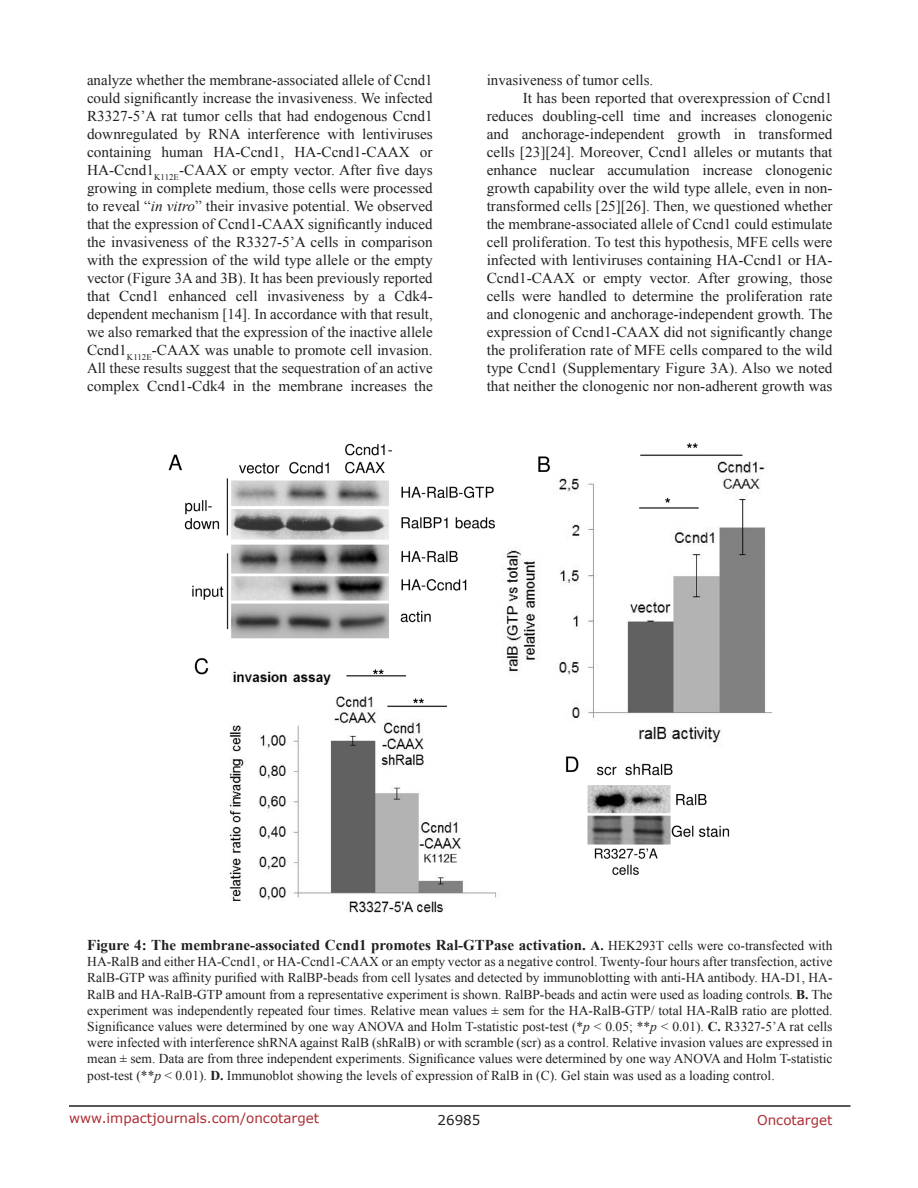
<style>
.page{position:relative;width:918px;height:1188px;background:#fff}
.page>*{position:absolute;margin:0;border:0;box-sizing:border-box;transform-origin:0 0}
.BodyText{font:15px/18px "Times New Roman";color:#221f22;text-align:justify}
.FigureText{font:700 15px "Times New Roman";color:#221f22}
.FigureText-2{font:13.5px/16.2px "Times New Roman";color:#221f22;text-align:justify}
.t1{font:13.5px "Verdana";color:#ac2b31}
.t2{font:13.5px "Verdana";color:#221f22}
.s1{font-style:italic}
.s2{font-size:13.5px}
.s3{font-weight:400;font-size:13.5px}
.s4{font-weight:700}
</style>
<div class="page">
<hr style="left:69px;top:1105px;width:781px;height:2px;background:#231f20">
<img style="left:168px;top:443px;width:604px;height:470px">
<p class="BodyText" style="left:87px;top:71px;width:347px">analyze whether the membrane-associated allele of Ccnd1 could significantly increase the invasiveness. We infected R3327-5’A rat tumor cells that had endogenous Ccnd1 downregulated by RNA interference with lentiviruses containing human HA-Ccnd1, HA-Ccnd1-CAAX or HA-Ccnd1<sub>K112E</sub>-CAAX or empty vector. After five days growing in complete medium, those cells were processed to reveal “<span class="s1">in vitro</span>” their invasive potential. We observed that the expression of Ccnd1-CAAX significantly induced the invasiveness of the R3327-5’A cells in comparison with the expression of the wild type allele or the empty vector (Figure 3A and 3B). It has been previously reported that Ccnd1 enhanced cell invasiveness by a Cdk4- dependent mechanism [14]. In accordance with that result, we also remarked that the expression of the inactive allele Ccnd1<sub>K112E</sub>-CAAX was unable to promote cell invasion.<br>All these results suggest that the sequestration of an active complex Ccnd1-Cdk4 in the membrane increases the</p>
<p class="BodyText" style="left:487px;top:71px;width:168px">invasiveness of tumor cells.</p>
<p class="BodyText" style="left:487px;top:89px;width:347px;text-indent:36px">It has been reported that overexpression of Ccnd1 reduces doubling-cell time and increases clonogenic and anchorage-independent growth in transformed cells [23][24]. Moreover, Ccnd1 alleles or mutants that enhance nuclear accumulation increase clonogenic growth capability over the wild type allele, even in non&shy;transformed cells [25][26]. Then, we questioned whether the membrane-associated allele of Ccnd1 could estimulate cell proliferation. To test this hypothesis, MFE cells were infected with lentiviruses containing HA-Ccnd1 or HA-Ccnd1-CAAX or empty vector. After growing, those cells were handled to determine the proliferation rate and clonogenic and anchorage-independent growth. The expression of Ccnd1-CAAX did not significantly change the proliferation rate of MFE cells compared to the wild type Ccnd1 (Supplementary Figure 3A). Also we noted that neither the clonogenic nor non-adherent growth was</p>
<p class="FigureText" style="left:87px;top:935px;width:747px">Figure 4: The membrane-associated Ccnd1 promotes Ral-GTPase activation. <span class="s2">A.</span> <span class="s3">HEK293T cells were co-transfected with</span></p>
<p class="FigureText-2" style="left:87px;top:953px;width:747px">HA-RalB and either HA-Ccnd1, or HA-Ccnd1-CAAX or an empty vector as a negative control. Twenty-four hours after transfection, active RalB-GTP was affinity purified with RalBP-beads from cell lysates and detected by immunoblotting with anti-HA antibody. HA-D1, HA-RalB and HA-RalB-GTP amount from a representative experiment is shown. RalBP-beads and actin were used as loading controls. <span class="s4">B.</span> The experiment was independently repeated four times. Relative mean values ± sem for the HA-RalB-GTP/ total HA-RalB ratio are plotted.<br>Significance values were determined by one way ANOVA and Holm Τ-statistic post-test (*<span class="s1">p</span> &lt; 0.05; **<span class="s1">p</span> &lt; 0.01). <span class="s4">C.</span> R3327-5’A rat cells were infected with interference shRNA against RalB (shRalB) or with scramble (scr) as a control. Relative invasion values are expressed in mean ± sem. Data are from three independent experiments. Significance values were determined by one way ANOVA and Holm Τ-statistic post-test (**<span class="s1">p</span> &lt; 0.01). <span class="s4">D.</span> Immunoblot showing the levels of expression of RalB in (C). Gel stain was used as a loading control.</p>
<p class="t1" style="left:69px;top:1109px;width:252px">www.impactjournals.com/oncotarget</p>
<p class="t2" style="left:438px;top:1111px;width:44px">26985</p>
<p class="t1" style="left:757px;top:1111px;width:77px">Oncotarget</p>
</div>
